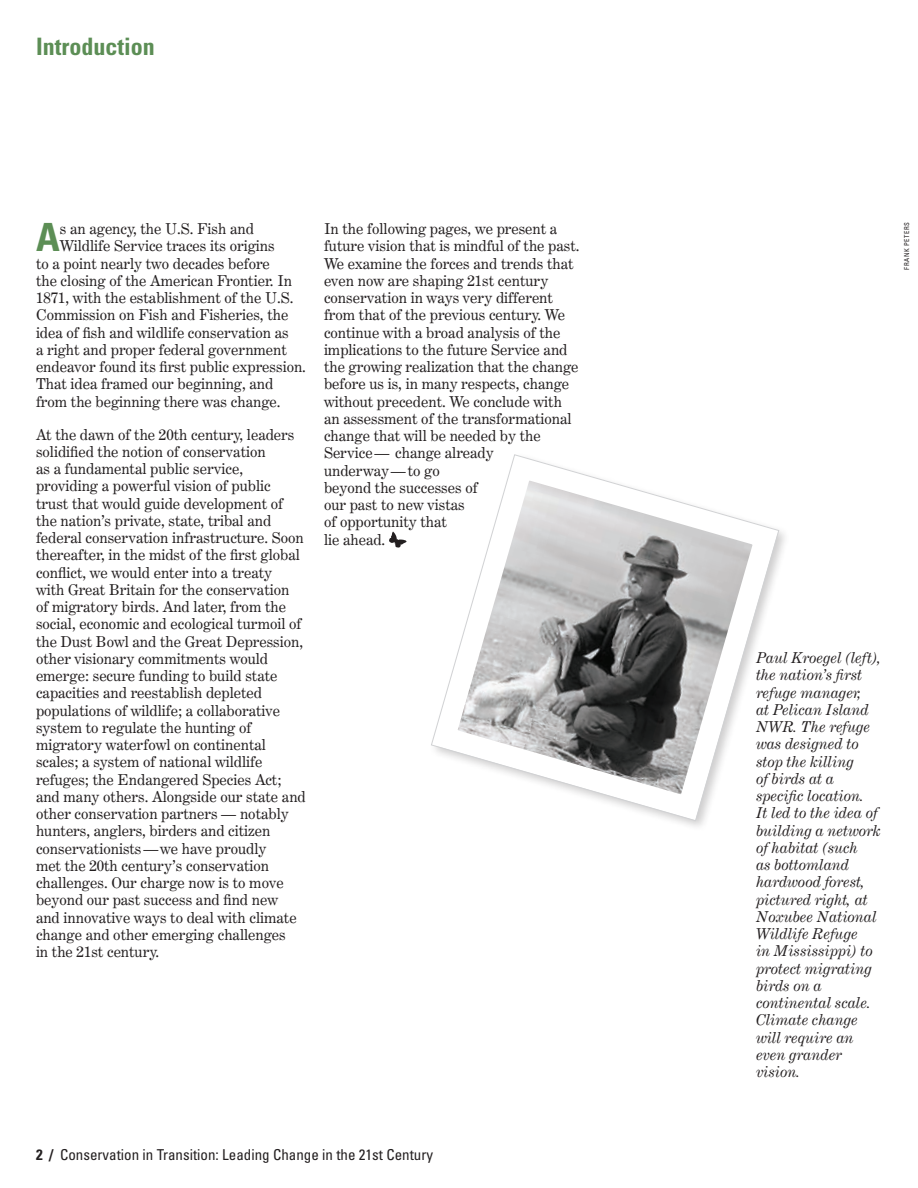
<style>
.page{position:relative;width:918px;height:1188px;background:#fff}
.page>*{position:absolute;margin:0;border:0;box-sizing:border-box;transform-origin:0 0}
.t1{font:700 condensed 38.85px "Univers";color:#5c8e55}
.t2{font:700 condensed 24px "Univers";color:#5c8e55}
.t3{font:15px/17.2px "Century Expanded BT";color:#231f20}
.t4{font:italic 15px/17.2px "Century Expanded BT";color:#231f20}
.t5{font:condensed 15px "Univers";color:#231f20}
.t6{font:condensed 6.75px "Univers";letter-spacing:.075em;color:#231f20}
.s1{font-weight:700}
</style>
<div class="page">
<svg style="left:389px;top:532px;width:18px;height:16px"></svg>
<svg style="left:431px;top:454px;width:348px;height:367px"></svg>
<h2 class="t2" style="left:36px;top:31px;width:120px">Introduction</h2>
<h1 class="t1" style="left:36px;top:214px;width:25px">A</h1>
<p class="t3" style="left:60px;top:220px;width:196px">s an agency, the U.S. Fish and</p>
<p class="t3" style="left:60px;top:237px;width:217px">Wildlife Service traces its origins</p>
<p class="t3" style="left:36px;top:254px;width:235px">to a point nearly two decades before</p>
<p class="t3" style="left:36px;top:272px;width:258px">the closing of the American Frontier. In</p>
<p class="t3" style="left:36px;top:289px;width:259px">1871, with the establishment of the U.S.</p>
<p class="t3" style="left:36px;top:306px;width:254px">Commission on Fish and Fisheries, the</p>
<p class="t3" style="left:36px;top:323px;width:254px">idea of fish and wildlife conservation as</p>
<p class="t3" style="left:36px;top:341px;width:252px">a right and proper federal government</p>
<p class="t3" style="left:36px;top:358px;width:272px">endeavor found its first public expression.</p>
<p class="t3" style="left:36px;top:375px;width:239px">That idea framed our beginning, and</p>
<p class="t3" style="left:36px;top:392px;width:246px">from the beginning there was change.</p>
<p class="t3" style="left:36px;top:425px;width:271px">At the dawn of the 20th century, leaders solidified the notion of conservation<br>as a fundamental public service, providing a powerful vision of public trust that would guide development of the nation’s private, state, tribal and federal conservation infrastructure. Soon thereafter, in the midst of the first global conflict, we would enter into a treaty<br>with Great Britain for the conservation<br>of migratory birds. And later, from the social, economic and ecological turmoil of the Dust Bowl and the Great Depression, other visionary commitments would emerge: secure funding to build state capacities and reestablish depleted populations of wildlife; a collaborative system to regulate the hunting of migratory waterfowl on continental scales; a system of national wildlife refuges; the Endangered Species Act; and many others. Alongside our state and other conservation partners — notably hunters, anglers, birders and citizen conservationists—we have proudly<br>met the 20th century’s conservation challenges. Our charge now is to move beyond our past success and find new<br>and innovative ways to deal with climate change and other emerging challenges<br>in the 21st century.</p>
<p class="t3" style="left:324px;top:220px;width:257px">In the following pages, we present a future vision that is mindful of the past.<br>We examine the forces and trends that even now are shaping 21st century conservation in ways very different from that of the previous century. We continue with a broad analysis of the implications to the future Service and the growing realization that the change before us is, in many respects, change without precedent. We conclude with an assessment of the transformational change that will be needed by the<br>Service— change already underway—to go<br>beyond the successes of<br>our past to new vistas<br>of opportunity that<br>lie ahead.</p>
<p class="t5" style="left:36px;top:1145px;width:399px"><span class="s1">2 /</span> Conservation in Transition: Leading Change in the 21st Century</p>
<p class="t6" style="left:902px;top:270px;width:49px;rotate:-90deg">frank peters</p>
<p class="t4" style="left:756px;top:649px;width:127px">Paul Kroegel (left), the nation’s first refuge manager,<br>at Pelican Island<br>NWR. The refuge was designed to stop the killing<br>of birds at a specific location.<br>It led to the idea of building a network of habitat (such<br>as bottomland hardwood forest, pictured right, at<br>Noxubee National<br>Wildlife Refuge<br>in Mississippi) to protect migrating birds on a continental scale.<br>Climate change will require an even grander vision.</p>
</div>
